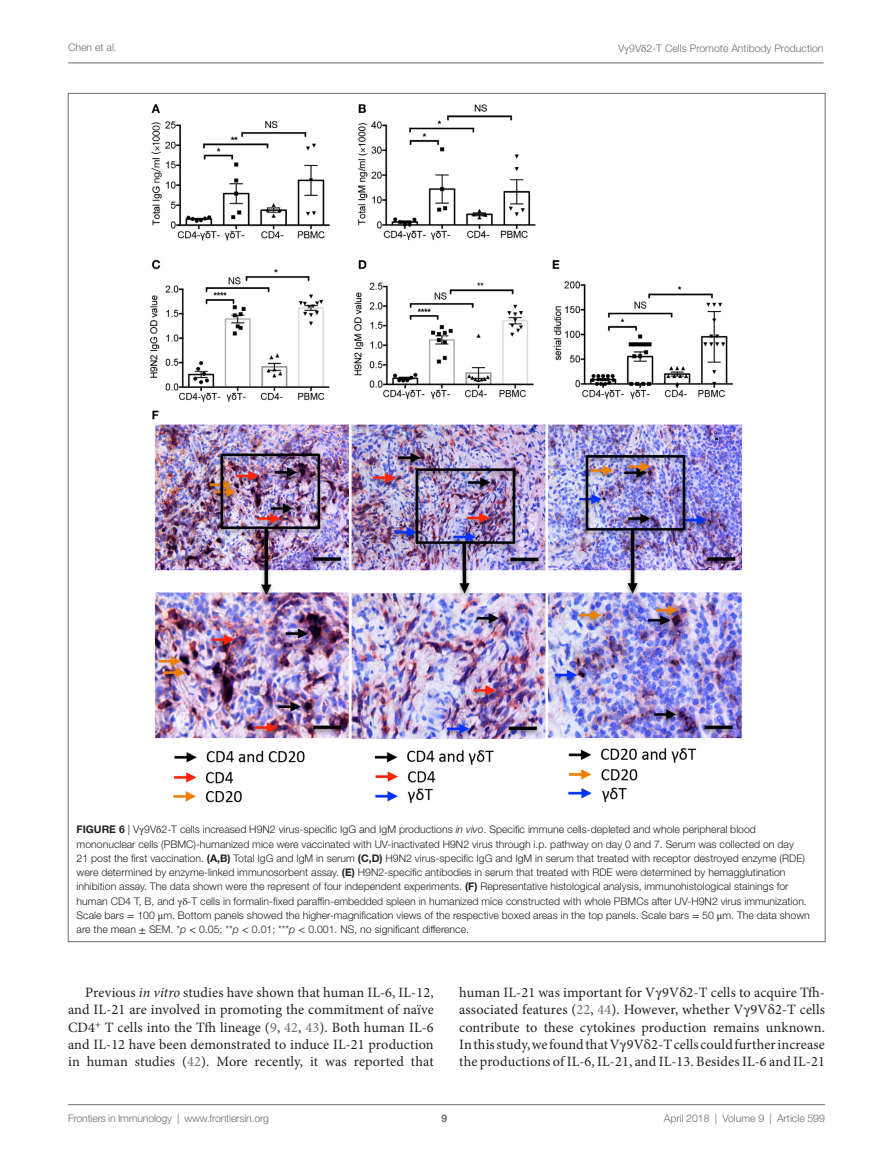
<style>
.page{position:relative;width:893px;height:1170px;background:#fff}
.page>*{position:absolute;margin:0;border:0;box-sizing:border-box;transform-origin:0 0}
.t1{font:14.25px/17.2px "Minion Pro";letter-spacing:.01em;color:#231f20;text-align:justify}
.t2{font:300 10.5px/14.2px "Helvetica Neue LT Std";color:#231f20}
.t3{font:300 10.5px "Helvetica Neue LT Std";color:#6c6d70}
.t4{font:700 10.5px "Helvetica Neue LT Std";color:#6c6d70}
.s1{font-family:"STIX General";font-weight:400}
.s2{font-weight:700}
.s3{font-style:italic}
.s4{color:#6c6d70}
.s5{font-family:"STIX General"}
</style>
<div class="page">
<img style="left:150px;top:104px;width:593px;height:699px">
<hr style="left:68px;top:1104px;width:757px;height:1px;background:#6c6d70">
<hr style="left:68px;top:63px;width:755px;height:1px;background:#6c6d70">
<p class="t3" style="left:68px;top:41px;width:50px">Chen et al.</p>
<p class="t3" style="left:618px;top:42px;width:207px">V<span class="s1">γ</span>9V<span class="s1">δ</span>2-T Cells Promote Antibody Production</p>
<p class="t2" style="left:77px;top:822px;width:735px"><span class="s2">FIGURE 6</span> | V<span class="s1">γ</span>9V<span class="s1">δ</span>2-T cells increased H9N2 virus-specific IgG and IgM productions <span class="s3">in vivo</span>. Specific immune cells-depleted and whole peripheral blood mononuclear cells (PBMC)-humanized mice were vaccinated with UV-inactivated H9N2 virus through i.p. pathway on day 0 and 7. Serum was collected on day<br>21 post the first vaccination. <span class="s2">(A,B)</span> Total IgG and IgM in serum <span class="s2">(C,D)</span> H9N2 virus-specific IgG and IgM in serum that treated with receptor destroyed enzyme (RDE) were determined by enzyme-linked immunosorbent assay. <span class="s2">(E)</span> H9N2-specific antibodies in serum that treated with RDE were determined by hemagglutination inhibition assay. The data shown were the represent of four independent experiments. <span class="s2">(F)</span> Representative histological analysis, immunohistological stainings for human CD4 T, B, and <span class="s1">γδ</span>-T cells in formalin-fixed paraffin-embedded spleen in humanized mice constructed with whole PBMCs after UV-H9N2 virus immunization.<br>Scale bars <span class="s1">=</span> 100 <span class="s1">μ</span>m. Bottom panels showed the higher-magnification views of the respective boxed areas in the top panels. Scale bars <span class="s1">=</span> 50 <span class="s1">μ</span>m. The data shown are the mean <span class="s1">±</span> SEM. *<span class="s3">p</span> <span class="s1">&lt;</span> 0.05; **<span class="s3">p</span> <span class="s1">&lt;</span> 0.01; ***<span class="s3">p</span> <span class="s1">&lt;</span> 0.001. NS, no significant difference.</p>
<p class="t1" style="left:68px;top:983px;width:367px;text-indent:17px">Previous <span class="s3">in vitro</span> studies have shown that human IL-6, IL-12, and IL-21 are involved in promoting the commitment of naïve CD4<sup>+</sup> T cells into the Tfh lineage (<span class="s4">9</span>, <span class="s4">42</span>, <span class="s4">43</span>). Both human IL-6 and IL-12 have been demonstrated to induce IL-21 production in human studies (<span class="s4">42</span>). More recently, it was reported that</p>
<p class="t1" style="left:459px;top:983px;width:367px">human IL-21 was important for V<span class="s5">γ</span>9V<span class="s5">δ</span>2-T cells to acquire Tfh&shy;associated features (<span class="s4">22</span>, <span class="s4">44</span>). However, whether V<span class="s5">γ</span>9V<span class="s5">δ</span>2-T cells contribute to these cytokines production remains unknown.<br>In this study, we found that V<span class="s5">γ</span>9V<span class="s5">δ</span>2-T cells could further increase the productions of IL-6, IL-21, and IL-13. Besides IL-6 and IL-21</p>
<p class="t3" style="left:68px;top:1111px;width:203px">Frontiers in Immunology | www.frontiersin.org</p>
<p class="t3" style="left:664px;top:1111px;width:163px">April 2018 | Volume 9 | Article 599</p>
<p class="t4" style="left:441px;top:1111px;width:7px">9</p>
</div>
